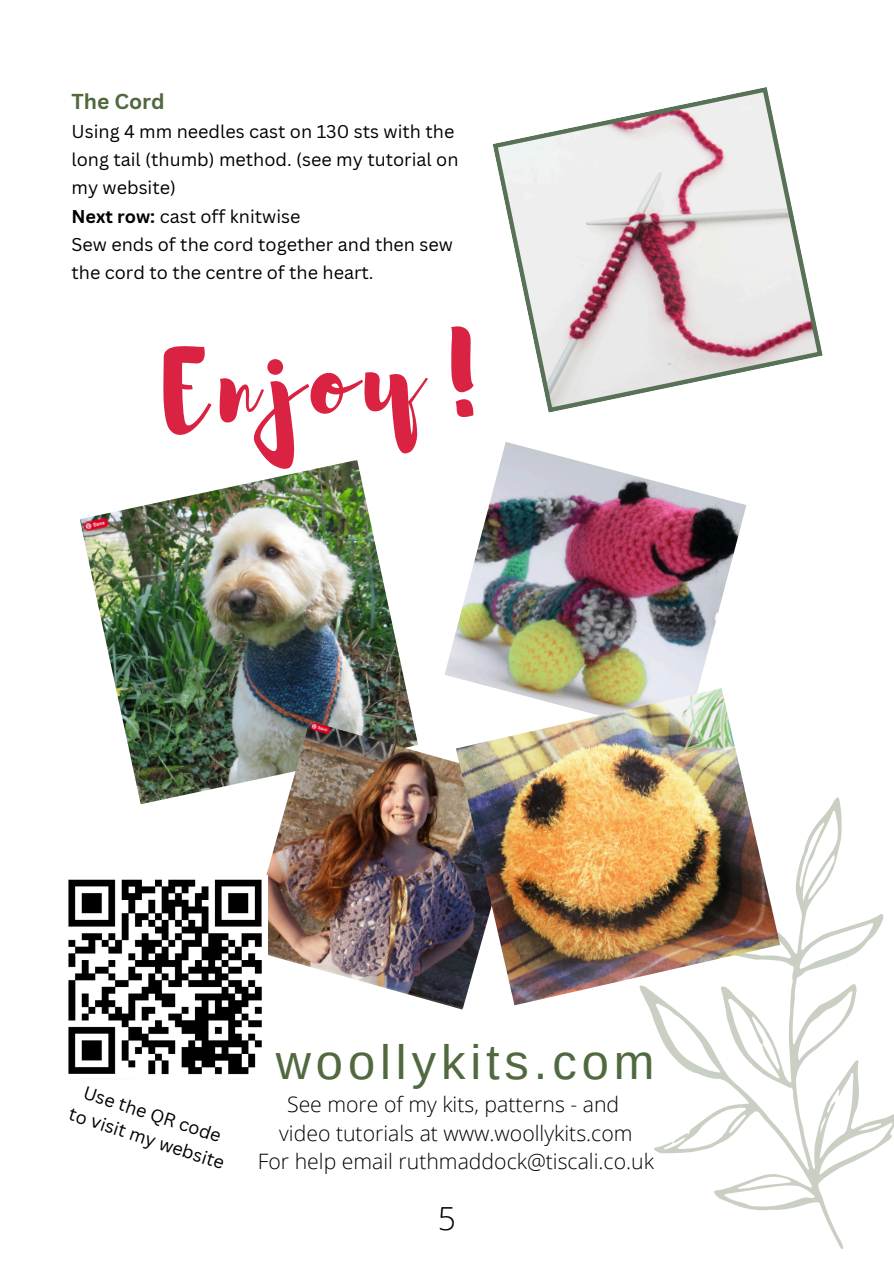
<style>
.page{position:relative;width:894px;height:1264px;background:#fff}
.page>*{position:absolute;margin:0;border:0;box-sizing:border-box;transform-origin:0 0}
.t1{font:104.4px "Brusher";color:#da2242}
.t2{font:48.75px "Arimo";letter-spacing:.1em;color:#51693f}
.t3{font:300 31.8px "Open Sans";color:#000}
.t4{font:300 21.15px/28.7px "Open Sans";color:#000;text-align:center}
.t5{font:700 21px "Canva Sans";color:#51693f}
.t6{font:18px "Canva Sans";color:#000}
.s1{font-weight:700}
</style>
<div class="page">
<svg style="left:648px;top:797px;width:245px;height:452px"></svg>
<svg style="left:672px;top:1130px;width:17px;height:15px"></svg>
<img style="left:80px;top:460px;width:333px;height:344px">
<img style="left:444px;top:442px;width:302px;height:246px">
<img style="left:246px;top:721px;width:270px;height:288px">
<img style="left:456px;top:688px;width:323px;height:317px">
<img style="left:68px;top:875px;width:200px;height:200px">
<svg style="left:492px;top:87px;width:330px;height:325px"></svg>
<p class="t5" style="left:71px;top:86px;width:95px">The Cord</p>
<p class="t6" style="left:71px;top:119px;width:384px">Using 4 mm needles cast on 130 sts with the</p>
<h1 class="t6" style="left:71px;top:147px;width:388px">long tail (thumb) method. (see my tutorial on</h1>
<p class="t6" style="left:71px;top:175px;width:106px">my website)</p>
<p class="t6" style="left:71px;top:203px;width:230px"><span class="s1">Next row:</span> cast off knitwise</p>
<p class="t6" style="left:71px;top:231px;width:383px">Sew ends of the cord together and then sew</p>
<p class="t6" style="left:71px;top:259px;width:303px">the cord to the centre of the heart.</p>
<p class="t1" style="left:158px;top:325px;width:333px;rotate:-4deg">Enjoy!</p>
<p class="t6" style="left:88px;top:1079px;width:145px;rotate:18deg">Use the QR code</p>
<p class="t6" style="left:73px;top:1100px;width:164px;rotate:18deg">to visit my website</p>
<p class="t2" style="left:276px;top:1034px;width:380px">woollykits.com</p>
<p class="t4" style="left:258px;top:1089px;width:397px">See more of my kits, patterns - and<br>video tutorials at www.woollykits.com<br>For help email ruthmaddock@tiscali.co.uk</p>
<p class="t3" style="left:437px;top:1196px;width:20px">5</p>
</div>
